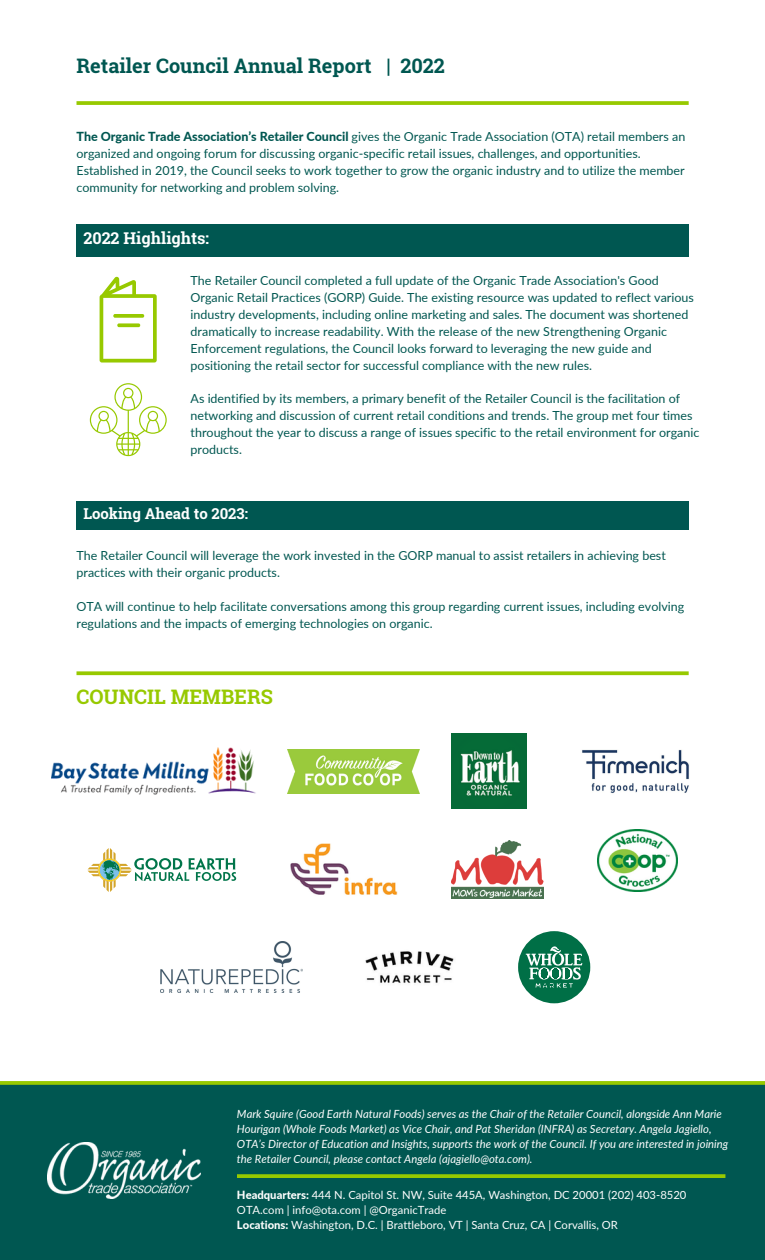
<style>
.page{position:relative;width:765px;height:1260px;background:#fff}
.page>*{position:absolute;margin:0;border:0;box-sizing:border-box;transform-origin:0 0}
.t1{font:700 20px "Roboto Slab";color:#005751}
.t2{font:700 20px "Roboto Slab";color:#97c900}
.t3{font:700 16.25px "Roboto Slab";color:#fff}
.t4{font:700 15px "Roboto Slab";color:#fff}
.t5{font:12.5px/16.9px "Lato";color:#005751}
.t6{font:italic 11.25px/15px "Lato";color:#fff}
.t7{font:11.25px "Lato";color:#fff}
.s1{font-weight:800}
</style>
<div class="page">
<svg style="left:76px;top:101px;width:613px;height:4px"></svg>
<div style="left:76px;top:225px;width:612px;height:31px;background:#005751"></div>
<div style="left:76px;top:502px;width:612px;height:28px;background:#005751"></div>
<div style="left:0;top:1083px;width:765px;height:177px;background:#005751"></div>
<svg style="left:76px;top:671px;width:613px;height:4px;fill:#97c900"></svg>
<img style="left:47px;top:1143px;width:154px;height:55px">
<svg style="left:237px;top:1174px;width:488px;height:4px;fill:#96c800"></svg>
<svg style="left:0;top:1081px;width:765px;height:4px;fill:#97c907"></svg>
<img style="left:52px;top:748px;width:204px;height:47px">
<img style="left:287px;top:749px;width:133px;height:44px">
<img style="left:451px;top:734px;width:75px;height:75px">
<img style="left:582px;top:750px;width:107px;height:44px">
<svg style="left:88px;top:848px;width:148px;height:44px"></svg>
<img style="left:291px;top:844px;width:106px;height:51px">
<img style="left:451px;top:841px;width:92px;height:58px">
<img style="left:598px;top:829px;width:79px;height:62px">
<img style="left:161px;top:941px;width:141px;height:52px">
<img style="left:365px;top:951px;width:89px;height:32px">
<svg style="left:518px;top:931px;width:72px;height:72px"></svg>
<svg style="left:90px;top:383px;width:77px;height:73px"></svg>
<svg style="left:100px;top:277px;width:57px;height:86px"></svg>
<p class="t1" style="left:76px;top:52px;width:297px">Retailer Council Annual Report</p>
<p class="t1" style="left:386px;top:52px;width:6px">|</p>
<p class="t1" style="left:400px;top:52px;width:46px">2022</p>
<p class="t5" style="left:76px;top:128px;width:610px"><span class="s1">The Organic Trade Association’s Retailer Council</span> gives the Organic Trade Association (OTA) retail members an</p>
<p class="t5" style="left:76px;top:145px;width:610px">organized and ongoing forum for discussing organic-specific retail issues, challenges, and opportunities.<br>Established in 2019, the Council seeks to work together to grow the organic industry and to utilize the member community for networking and problem solving.</p>
<p class="t3" style="left:83px;top:227px;width:127px">2022 Highlights:</p>
<p class="t5" style="left:191px;top:272px;width:505px">The Retailer Council completed a full update of the Organic Trade Association's Good<br>Organic Retail Practices (GORP) Guide. The existing resource was updated to reflect various industry developments, including online marketing and sales. The document was shortened</p>
<p class="t5" style="left:191px;top:323px;width:478px">dramatically to increase readability. With the release of the new Strengthening Organic<br>Enforcement regulations, the Council looks forward to leveraging the new guide and positioning the retail sector for successful compliance with the new rules.</p>
<p class="t5" style="left:191px;top:390px;width:510px">As identified by its members, a primary benefit of the Retailer Council is the facilitation of networking and discussion of current retail conditions and trends. The group met four times throughout the year to discuss a range of issues specific to the retail environment for organic</p>
<p class="t5" style="left:191px;top:441px;width:53px">products.</p>
<p class="t4" style="left:83px;top:503px;width:166px">Looking Ahead to 2023:</p>
<p class="t5" style="left:76px;top:547px;width:591px">The Retailer Council will leverage the work invested in the GORP manual to assist retailers in achieving best</p>
<p class="t5" style="left:76px;top:564px;width:205px">practices with their organic products.</p>
<p class="t5" style="left:76px;top:597px;width:609px">OTA will continue to help facilitate conversations among this group regarding current issues, including evolving regulations and the impacts of emerging technologies on organic.</p>
<p class="t2" style="left:76px;top:683px;width:198px">COUNCIL MEMBERS</p>
<p class="t6" style="left:237px;top:1106px;width:493px">Mark Squire (Good Earth Natural Foods) serves as the Chair of the Retailer Council, alongside Ann Marie<br>Hourigan (Whole Foods Market) as Vice Chair, and Pat Sheridan (INFRA) as Secretary. Angela Jagiello,<br>OTA’s Director of Education and Insights, supports the work of the Council. If you are interested in joining</p>
<p class="t6" style="left:237px;top:1151px;width:297px">the Retailer Council, please contact Angela (ajagiello@ota.com).</p>
<p class="t7" style="left:237px;top:1188px;width:451px"><span class="s1">Headquarters:</span> 444 N. Capitol St. NW, Suite 445A, Washington, DC 20001 (202) 403-8520</p>
<p class="t7" style="left:237px;top:1203px;width:211px">OTA.com | info@ota.com | @OrganicTrade</p>
<p class="t7" style="left:237px;top:1218px;width:382px"><span class="s1">Locations:</span> Washington, D.C. | Brattleboro, VT | Santa Cruz, CA | Corvallis, OR</p>
</div>
